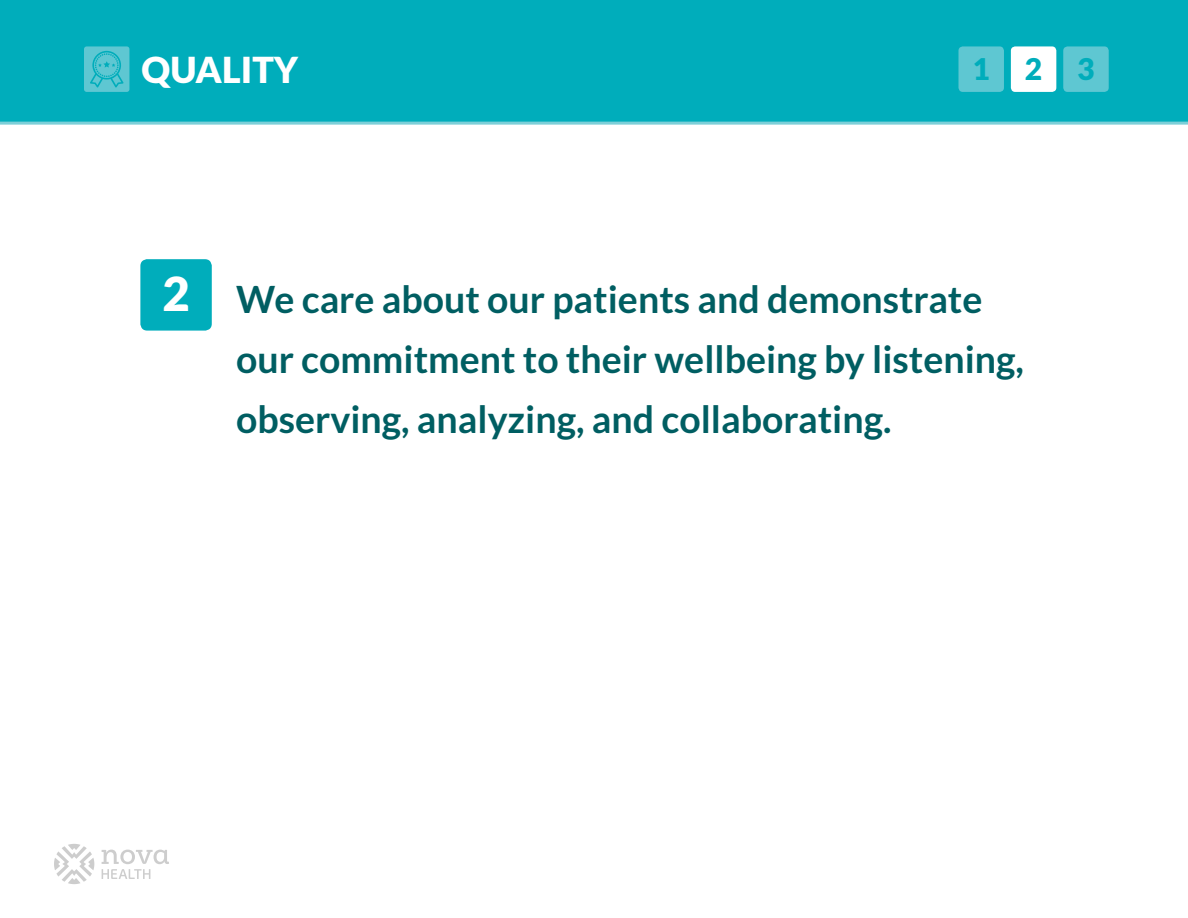
<style>
.page{position:relative;width:1188px;height:918px;background:#fff}
.page>*{position:absolute;margin:0;border:0;box-sizing:border-box;transform-origin:0 0}
.t1{font:900 47.1px "Lato";color:#fff}
.t2{font:700 37.5px/60px "Lato";color:#005e62}
.t3{font:900 36px "Lato";color:#fff}
.t4{font:900 30px "Lato";color:#00adbb}
</style>
<div class="page">
<svg style="left:54px;top:844px;width:40px;height:40px"></svg>
<svg style="left:102px;top:850px;width:67px;height:29px"></svg>
<div style="left:0;top:0;width:1188px;height:123px;background:#00adbb"></div>
<hr style="left:0;top:122px;width:1188px;height:3px;background:#7dcfd8">
<svg style="left:84px;top:46px;width:45px;height:46px;background:#4ec2ce"></svg>
<div style="left:959px;top:46px;width:45px;height:46px;background:#5ec7d2;border-radius:4px"></div>
<div style="left:1011px;top:46px;width:45px;height:46px;background:#fff;border-radius:4px"></div>
<div style="left:1063px;top:46px;width:46px;height:46px;background:#5ec7d2;border-radius:4px"></div>
<div style="left:140px;top:259px;width:72px;height:72px;background:#00adbb;border-radius:7px"></div>
<p class="t3" style="left:142px;top:49px;width:158px">QUALITY</p>
<p class="t4" style="left:973px;top:51px;width:19px">1</p>
<p class="t4" style="left:1025px;top:51px;width:71px">2 3</p>
<p class="t1" style="left:162px;top:267px;width:29px">2</p>
<p class="t2" style="left:236px;top:269px;width:789px">We care about our patients and demonstrate our commitment to their wellbeing by listening, observing, analyzing, and collaborating.</p>
</div>
